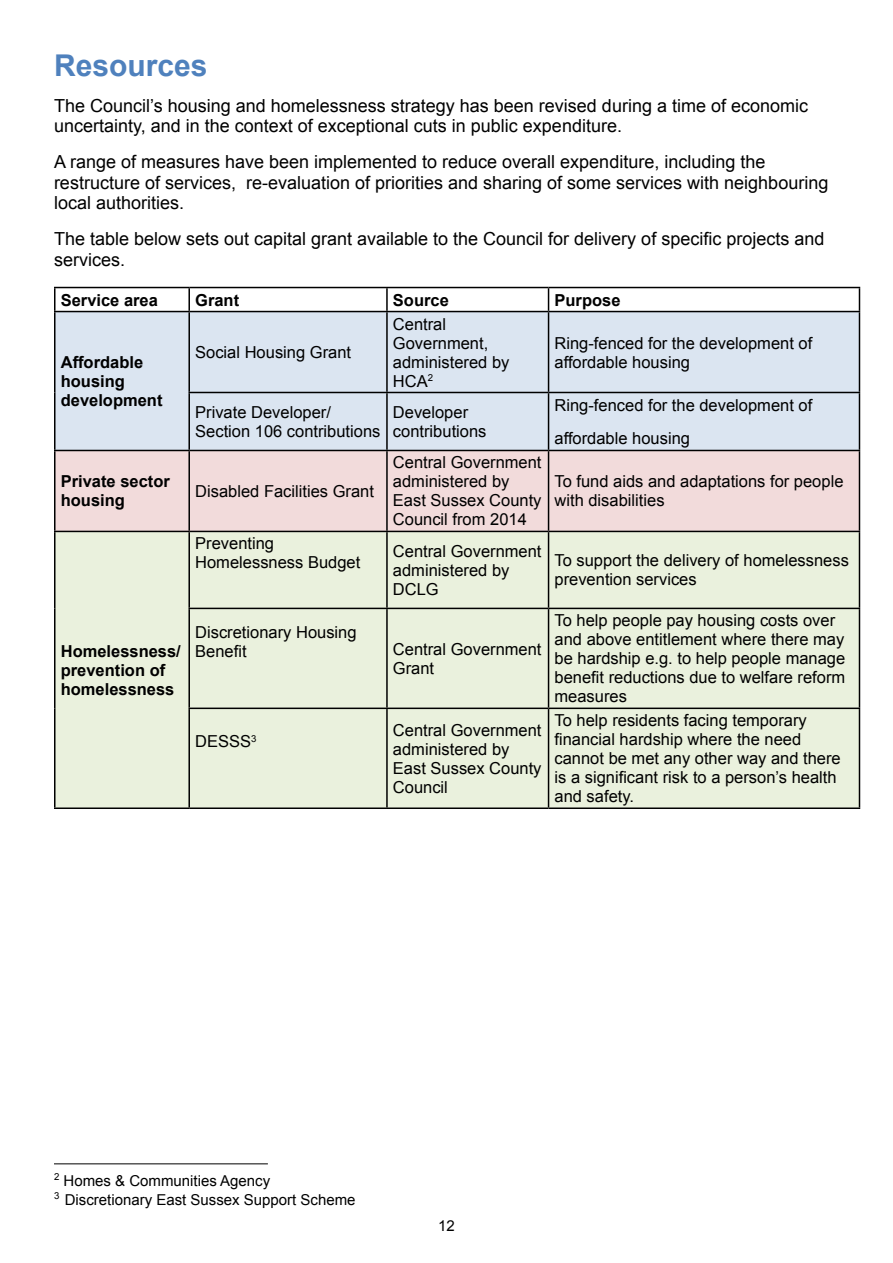
<style>
.page{position:relative;width:893px;height:1263px;background:#fff}
.page>*{position:absolute;margin:0;border:0;box-sizing:border-box;transform-origin:0 0}
.t1{font:700 30px "Arial";color:#4f81bd}
.t2{font:18px/20.7px "Arial";color:#000}
.t3{font:16.5px/19px "Arial";color:#000}
.t4{font:700 16.5px/18.9px "Arial";color:#000}
.t5{font:15px/18.9px "Arial";color:#000}
</style>
<div class="page">
<div style="left:56px;top:312px;width:803px;height:138px;background:#dbe5f1"></div>
<div style="left:56px;top:451px;width:803px;height:80px;background:#f2dbdb"></div>
<div style="left:56px;top:532px;width:803px;height:275px;background:#eaf1dd"></div>
<hr style="left:54px;top:287px;width:135px;height:1px;background:#000">
<hr style="left:54px;top:288px;width:2px;height:23px;background:#000">
<hr style="left:189px;top:287px;width:198px;height:1px;background:#000">
<hr style="left:188px;top:288px;width:2px;height:23px;background:#000">
<hr style="left:387px;top:287px;width:162px;height:1px;background:#000">
<hr style="left:386px;top:288px;width:2px;height:23px;background:#000">
<hr style="left:549px;top:287px;width:311px;height:1px;background:#000">
<svg style="left:548px;top:288px;width:1px;height:23px"></svg>
<svg style="left:859px;top:288px;width:1px;height:23px"></svg>
<hr style="left:54px;top:311px;width:135px;height:1px;background:#000">
<hr style="left:54px;top:312px;width:2px;height:80px;background:#000">
<hr style="left:189px;top:311px;width:198px;height:1px;background:#000">
<hr style="left:188px;top:312px;width:2px;height:80px;background:#000">
<hr style="left:387px;top:311px;width:162px;height:1px;background:#000">
<hr style="left:386px;top:312px;width:2px;height:80px;background:#000">
<hr style="left:549px;top:311px;width:311px;height:1px;background:#000">
<hr style="left:548px;top:312px;width:1px;height:80px;background:#000">
<hr style="left:859px;top:312px;width:1px;height:80px;background:#000">
<hr style="left:54px;top:392px;width:2px;height:58px;background:#000">
<hr style="left:188px;top:392px;width:199px;height:1px;background:#000">
<hr style="left:188px;top:393px;width:2px;height:57px;background:#000">
<hr style="left:387px;top:392px;width:162px;height:1px;background:#000">
<hr style="left:386px;top:393px;width:2px;height:57px;background:#000">
<hr style="left:549px;top:392px;width:311px;height:1px;background:#000">
<hr style="left:548px;top:393px;width:1px;height:57px;background:#000">
<hr style="left:859px;top:393px;width:1px;height:57px;background:#000">
<hr style="left:54px;top:450px;width:135px;height:1px;background:#000">
<hr style="left:54px;top:451px;width:2px;height:80px;background:#000">
<hr style="left:189px;top:450px;width:198px;height:1px;background:#000">
<hr style="left:188px;top:451px;width:2px;height:80px;background:#000">
<hr style="left:387px;top:450px;width:162px;height:1px;background:#000">
<hr style="left:386px;top:451px;width:2px;height:80px;background:#000">
<hr style="left:549px;top:450px;width:311px;height:1px;background:#000">
<hr style="left:548px;top:451px;width:1px;height:80px;background:#000">
<hr style="left:859px;top:451px;width:1px;height:80px;background:#000">
<hr style="left:54px;top:531px;width:135px;height:1px;background:#000">
<hr style="left:54px;top:532px;width:2px;height:76px;background:#000">
<hr style="left:189px;top:531px;width:198px;height:1px;background:#000">
<hr style="left:188px;top:532px;width:2px;height:76px;background:#000">
<hr style="left:387px;top:531px;width:162px;height:1px;background:#000">
<hr style="left:386px;top:532px;width:2px;height:76px;background:#000">
<hr style="left:549px;top:531px;width:311px;height:1px;background:#000">
<hr style="left:548px;top:532px;width:1px;height:76px;background:#000">
<hr style="left:859px;top:532px;width:1px;height:76px;background:#000">
<hr style="left:54px;top:608px;width:2px;height:100px;background:#000">
<hr style="left:188px;top:608px;width:199px;height:1px;background:#000">
<hr style="left:188px;top:609px;width:2px;height:98px;background:#000">
<hr style="left:387px;top:608px;width:162px;height:1px;background:#000">
<hr style="left:386px;top:609px;width:2px;height:98px;background:#000">
<hr style="left:549px;top:608px;width:311px;height:1px;background:#000">
<hr style="left:548px;top:609px;width:1px;height:98px;background:#000">
<hr style="left:859px;top:609px;width:1px;height:98px;background:#000">
<hr style="left:54px;top:708px;width:2px;height:99px;background:#000">
<hr style="left:188px;top:707px;width:199px;height:2px;background:#000">
<hr style="left:188px;top:709px;width:2px;height:98px;background:#000">
<hr style="left:387px;top:707px;width:162px;height:2px;background:#000">
<hr style="left:386px;top:709px;width:2px;height:98px;background:#000">
<hr style="left:549px;top:707px;width:311px;height:2px;background:#000">
<hr style="left:548px;top:709px;width:1px;height:98px;background:#000">
<hr style="left:859px;top:709px;width:1px;height:98px;background:#000">
<hr style="left:54px;top:807px;width:135px;height:2px;background:#000">
<hr style="left:189px;top:807px;width:198px;height:2px;background:#000">
<hr style="left:387px;top:807px;width:162px;height:2px;background:#000">
<hr style="left:549px;top:807px;width:311px;height:2px;background:#000">
<hr style="left:54px;top:1163px;width:214px;height:1px;background:#000">
<h1 class="t1" style="left:54px;top:46px;width:155px">Resources</h1>
<p class="t2" style="left:54px;top:95px;width:756px">The Council’s housing and homelessness strategy has been revised during a time of economic uncertainty, and in the context of exceptional cuts in public expenditure.</p>
<p class="t2" style="left:54px;top:151px;width:776px">A range of measures have been implemented to reduce overall expenditure, including the restructure of services, re-evaluation of priorities and sharing of some services with neighbouring local authorities.</p>
<p class="t2" style="left:54px;top:229px;width:772px">The table below sets out capital grant available to the Council for delivery of specific projects and services.</p>
<p class="t4" style="left:61px;top:291px;width:99px">Service area</p>
<p class="t4" style="left:195px;top:291px;width:46px">Grant</p>
<p class="t4" style="left:393px;top:291px;width:57px">Source</p>
<p class="t4" style="left:554px;top:291px;width:68px">Purpose</p>
<p class="t4" style="left:61px;top:353px;width:103px">Affordable housing development</p>
<p class="t3" style="left:195px;top:343px;width:157px">Social Housing Grant</p>
<p class="t3" style="left:393px;top:314px;width:118px">Central<br>Government, administered by<br>HCA<sup>2</sup></p>
<p class="t3" style="left:555px;top:333px;width:259px">Ring-fenced for the development of affordable housing</p>
<p class="t3" style="left:195px;top:403px;width:187px">Private Developer/<br>Section 106 contributions</p>
<p class="t3" style="left:393px;top:403px;width:95px">Developer contributions</p>
<p class="t3" style="left:555px;top:388px;width:259px;line-height:33.9px">Ring-fenced for the development of affordable housing</p>
<p class="t4" style="left:61px;top:473px;width:111px">Private sector housing</p>
<p class="t3" style="left:195px;top:482px;width:180px">Disabled Facilities Grant</p>
<p class="t3" style="left:393px;top:453px;width:150px">Central Government administered by<br>East Sussex County<br>Council from 2014</p>
<p class="t3" style="left:555px;top:472px;width:290px">To fund aids and adaptations for people with disabilities</p>
<p class="t4" style="left:61px;top:642px;width:122px">Homelessness/ prevention of homelessness</p>
<p class="t3" style="left:195px;top:534px;width:167px">Preventing<br>Homelessness Budget</p>
<p class="t3" style="left:393px;top:542px;width:150px">Central Government administered by<br>DCLG</p>
<p class="t3" style="left:555px;top:551px;width:296px">To support the delivery of homelessness prevention services</p>
<p class="t3" style="left:195px;top:623px;width:163px">Discretionary Housing<br>Benefit</p>
<p class="t3" style="left:555px;top:611px;width:292px">To help people pay housing costs over and above entitlement where there may be hardship e.g. to help people manage benefit reductions due to welfare reform measures</p>
<p class="t3" style="left:393px;top:640px;width:150px">Central Government<br>Grant</p>
<p class="t3" style="left:195px;top:732px;width:63px">DESSS<sup>3</sup></p>
<p class="t3" style="left:393px;top:721px;width:150px">Central Government administered by<br>East Sussex County<br>Council</p>
<p class="t3" style="left:554px;top:711px;width:288px">To help residents facing temporary financial hardship where the need cannot be met any other way and there is a significant risk to a person’s health and safety.</p>
<p class="t5" style="left:54px;top:1171px;width:303px"><sup>2</sup> Homes &amp; Communities Agency<br><sup>3</sup> Discretionary East Sussex Support Scheme</p>
<p class="t5" style="left:438px;top:1217px;width:18px">12</p>
</div>
